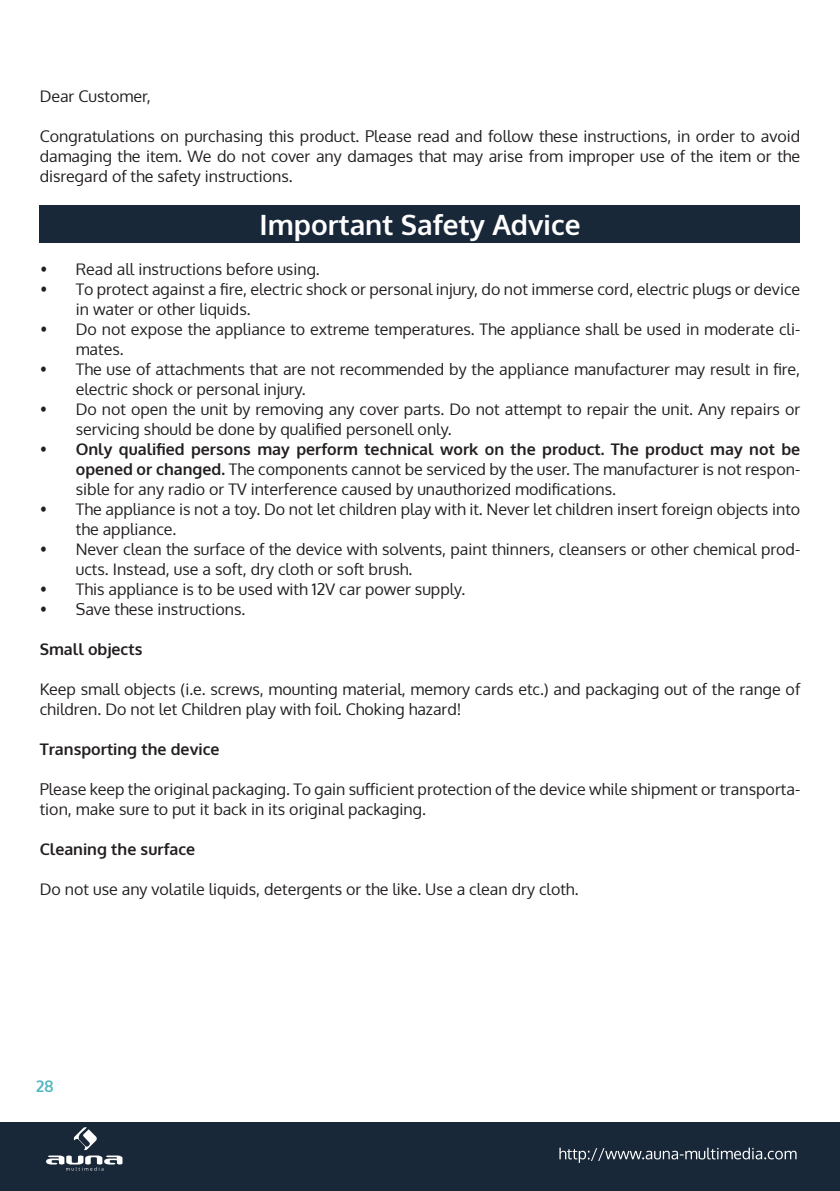
<style>
.page{position:relative;width:840px;height:1191px;background:#fff}
.page>*{position:absolute;margin:0;border:0;box-sizing:border-box;transform-origin:0 0}
.t1{font:700 28px "Oxygen";color:#fff}
.t2{font:16px/20px "Oxygen";color:#231f20}
.t3{font:700 16px "Oxygen";color:#231f20}
.t4{font:700 16px "Oxygen";color:#50b7c2}
.s1{font-weight:700}
</style>
<div class="page">
<div style="left:0;top:1123px;width:839px;height:68px;background:#192839"></div>
<svg style="left:559px;top:1147px;width:237px;height:15px"></svg>
<svg style="left:46px;top:1127px;width:76px;height:43px"></svg>
<div style="left:40px;top:206px;width:759px;height:37px;background:#192839"></div>
<p class="t2" style="left:40px;top:86px;width:113px">Dear Customer,</p>
<p class="t2" style="left:40px;top:126px;width:761px;text-align:justify">Congratulations on purchasing this product. Please read and follow these instructions, in order to avoid damaging the item. We do not cover any damages that may arise from improper use of the item or the disregard of the safety instructions.</p>
<h1 class="t1" style="left:259px;top:207px;width:322px">Important Safety Advice</h1>
<p class="t2" style="left:40px;top:259px;width:281px">• Read all instructions before using.</p>
<p class="t2" style="left:76px;top:279px;width:725px;text-indent:-35px">• To protect against a fire, electric shock or personal injury, do not immerse cord, electric plugs or device in water or other liquids.</p>
<p class="t2" style="left:76px;top:319px;width:725px;text-indent:-35px">• Do not expose the appliance to extreme temperatures. The appliance shall be used in moderate cli&shy;mates.</p>
<p class="t2" style="left:76px;top:359px;width:725px;text-indent:-36px">• The use of attachments that are not recommended by the appliance manufacturer may result in fire, electric shock or personal injury.</p>
<p class="t2" style="left:76px;top:399px;width:725px;text-indent:-36px">• Do not open the unit by removing any cover parts. Do not attempt to repair the unit. Any repairs or servicing should be done by qualified personell only.</p>
<p class="t2" style="left:76px;top:439px;width:725px;text-align:justify;text-indent:-36px">• <span class="s1">Only qualified persons may perform technical work on the product. The product may not be opened or changed.</span> The components cannot be serviced by the user. The manufacturer is not respon&shy;sible for any radio or TV interference caused by unauthorized modifications.</p>
<p class="t2" style="left:76px;top:499px;width:725px;text-indent:-36px">• The appliance is not a toy. Do not let children play with it. Never let children insert foreign objects into the appliance.</p>
<p class="t2" style="left:76px;top:539px;width:725px;text-indent:-36px">• Never clean the surface of the device with solvents, paint thinners, cleansers or other chemical prod&shy;ucts. Instead, use a soft, dry cloth or soft brush.</p>
<p class="t2" style="left:40px;top:579px;width:426px">• This appliance is to be used with 12V car power supply.</p>
<p class="t2" style="left:40px;top:599px;width:207px">• Save these instructions.</p>
<p class="t3" style="left:40px;top:639px;width:104px">Small objects</p>
<p class="t2" style="left:40px;top:679px;width:761px">Keep small objects (i.e. screws, mounting material, memory cards etc.) and packaging out of the range of children. Do not let Children play with foil. Choking hazard!</p>
<p class="t3" style="left:40px;top:739px;width:181px">Transporting the device</p>
<p class="t2" style="left:40px;top:779px;width:761px">Please keep the original packaging. To gain sufficient protection of the device while shipment or transporta&shy;tion, make sure to put it back in its original packaging.</p>
<p class="t3" style="left:40px;top:839px;width:157px">Cleaning the surface</p>
<p class="t2" style="left:40px;top:879px;width:540px">Do not use any volatile liquids, detergents or the like. Use a clean dry cloth.</p>
<p class="t4" style="left:36px;top:1076px;width:19px">28</p>
</div>
